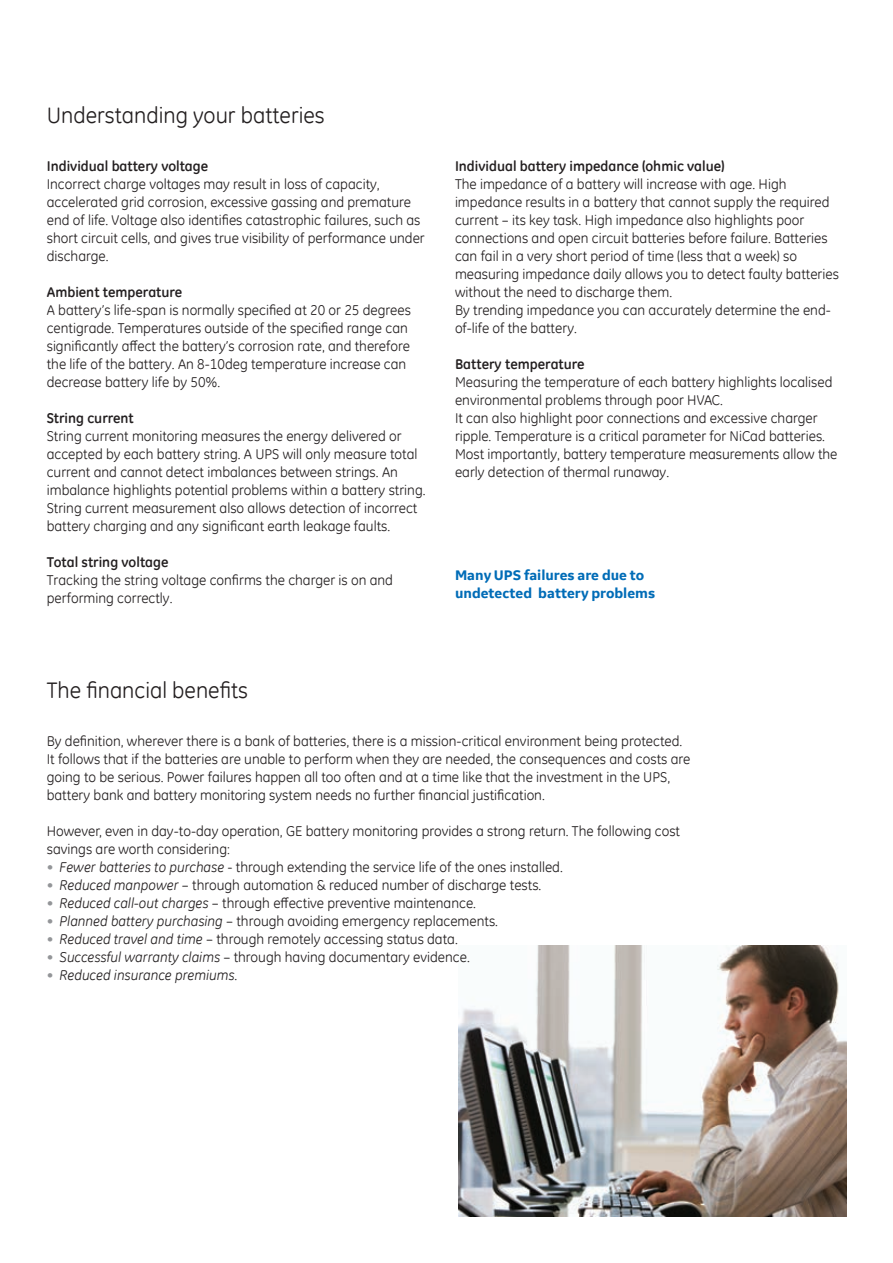
<style>
.page{position:relative;width:893px;height:1263px;background:#fff}
.page>*{position:absolute;margin:0;border:0;box-sizing:border-box;transform-origin:0 0}
.t1{font:22.5px "GE Inspira";color:#231f20}
.t2{font:700 15px/18px "GE Inspira Sans";color:#006cb7}
.t3{font:14.25px/18px "GE Inspira";color:#231f20}
.t4{font:700 14.25px "GE Inspira";color:#231f20}
.t5{font:italic 14.25px "GE Inspira";color:#231f20}
.s1{color:#939598}
.s2{font-style:italic}
.s3{font-style:normal;color:#939598}
.s4{font-style:normal}
</style>
<div class="page">
<img style="left:458px;top:945px;width:388px;height:271px">
<h1 class="t1" style="left:47px;top:101px;width:279px">Understanding your batteries</h1>
<p class="t4" style="left:47px;top:157px;width:163px">Individual battery voltage</p>
<p class="t3" style="left:47px;top:175px;width:379px">Incorrect charge voltages may result in loss of capacity, accelerated grid corrosion, excessive gassing and premature end of life. Voltage also identifies catastrophic failures, such as short circuit cells, and gives true visibility of performance under discharge.</p>
<p class="t4" style="left:47px;top:283px;width:137px">Ambient temperature</p>
<p class="t3" style="left:47px;top:301px;width:366px">A battery’s life-span is normally specified at 20 or 25 degrees centigrade. Temperatures outside of the specified range can significantly affect the battery’s corrosion rate, and therefore the life of the battery. An 8-10deg temperature increase can decrease battery life by 50%.</p>
<p class="t4" style="left:47px;top:409px;width:89px">String current</p>
<p class="t3" style="left:47px;top:427px;width:380px">String current monitoring measures the energy delivered or accepted by each battery string. A UPS will only measure total current and cannot detect imbalances between strings. An imbalance highlights potential problems within a battery string.<br>String current measurement also allows detection of incorrect battery charging and any significant earth leakage faults.</p>
<p class="t4" style="left:47px;top:553px;width:123px">Total string voltage</p>
<p class="t3" style="left:47px;top:571px;width:348px">Tracking the string voltage confirms the charger is on and performing correctly.</p>
<h1 class="t1" style="left:47px;top:676px;width:203px">The financial benefits</h1>
<p class="t4" style="left:455px;top:157px;width:271px">Individual battery impedance (ohmic value)</p>
<p class="t3" style="left:455px;top:175px;width:385px">The impedance of a battery will increase with age. High impedance results in a battery that cannot supply the required current – its key task. High impedance also highlights poor connections and open circuit batteries before failure. Batteries can fail in a very short period of time (less that a week) so measuring impedance daily allows you to detect faulty batteries without the need to discharge them.<br>By trending impedance you can accurately determine the end&shy;of-life of the battery.</p>
<p class="t4" style="left:455px;top:355px;width:131px">Battery temperature</p>
<p class="t3" style="left:455px;top:373px;width:384px">Measuring the temperature of each battery highlights localised environmental problems through poor HVAC.<br>It can also highlight poor connections and excessive charger ripple. Temperature is a critical parameter for NiCad batteries.<br>Most importantly, battery temperature measurements allow the early detection of thermal runaway.</p>
<p class="t2" style="left:455px;top:566px;width:202px">Many UPS failures are due to undetected battery problems</p>
<p class="t3" style="left:47px;top:731px;width:645px">By definition, wherever there is a bank of batteries, there is a mission-critical environment being protected.<br>It follows that if the batteries are unable to perform when they are needed, the consequences and costs are going to be serious. Power failures happen all too often and at a time like that the investment in the UPS, battery bank and battery monitoring system needs no further financial justification.</p>
<p class="t3" style="left:47px;top:821px;width:635px">However, even in day-to-day operation, GE battery monitoring provides a strong return. The following cost savings are worth considering:</p>
<p class="t3" style="left:47px;top:857px;width:518px"><span class="s1">•</span> <span class="s2">Fewer batteries to purchase</span> - through extending the service life of the ones installed.</p>
<p class="t3" style="left:47px;top:875px;width:496px"><span class="s1">•</span> <span class="s2">Reduced manpower</span> – through automation &amp; reduced number of discharge tests.</p>
<p class="t3" style="left:47px;top:893px;width:431px"><span class="s1">•</span> <span class="s2">Reduced call-out charges</span> – through effective preventive maintenance.</p>
<p class="t3" style="left:47px;top:911px;width:453px"><span class="s1">•</span> <span class="s2">Planned battery purchasing</span> – through avoiding emergency replacements.</p>
<p class="t3" style="left:47px;top:929px;width:413px"><span class="s1">•</span> <span class="s2">Reduced travel and time</span> – through remotely accessing status data.</p>
<p class="t3" style="left:47px;top:947px;width:425px"><span class="s1">•</span> <span class="s2">Successful warranty claims</span> – through having documentary evidence.</p>
<p class="t5" style="left:47px;top:966px;width:192px"><span class="s3">•</span> Reduced insurance premiums<span class="s4">.</span></p>
</div>
